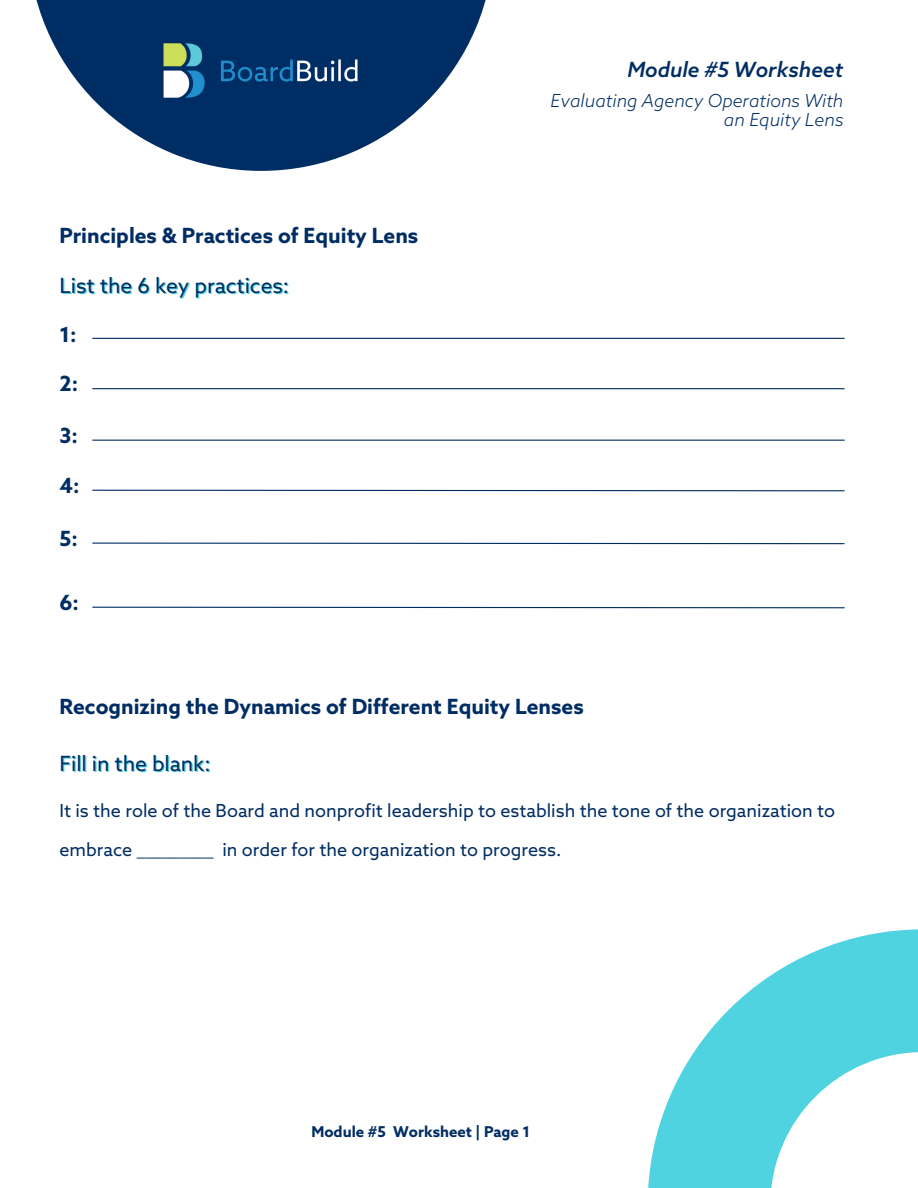
<style>
.page{position:relative;width:918px;height:1188px;background:#fff}
.page>*{position:absolute;margin:0;border:0;box-sizing:border-box;transform-origin:0 0}
.t1{font:700 21px "Azo Sans";color:#002d63}
.t2{font:21px "Azo Sans";color:#002d63}
.t3{font:italic 500 21px "Azo Sans";color:#002d63}
.t4{font:18px/39.3px "Azo Sans";color:#002d63}
.t5{font:italic 300 18px "Azo Sans";color:#002d63}
.t6{font:700 15px "Azo Sans";color:#002d63}
</style>
<div class="page">
<svg style="left:648px;top:930px;width:270px;height:258px;fill:#4fd3e1"></svg>
<svg style="left:36px;top:0;width:450px;height:171px;fill:#002d63"></svg>
<img style="left:150px;top:30px;width:221px;height:80px">
<hr style="left:93px;top:338px;width:751px;height:1px;background:#002d63">
<hr style="left:93px;top:388px;width:751px;height:1px;background:#002d63">
<hr style="left:93px;top:440px;width:751px;height:1px;background:#002d63">
<svg style="left:92px;top:489px;width:753px;height:3px"></svg>
<svg style="left:92px;top:542px;width:753px;height:3px"></svg>
<svg style="left:92px;top:606px;width:753px;height:3px"></svg>
<p class="t1" style="left:59px;top:225px;width:360px">Principles &amp; Practices of Equity Lens</p>
<p class="t2" style="left:59px;top:275px;width:231px">List the 6 key practices:</p>
<p class="t1" style="left:59px;top:324px;width:19px">1:</p>
<p class="t1" style="left:59px;top:373px;width:20px">2:</p>
<p class="t1" style="left:59px;top:424px;width:20px">3:</p>
<p class="t1" style="left:59px;top:474px;width:22px">4:</p>
<p class="t1" style="left:59px;top:527px;width:20px">5:</p>
<p class="t1" style="left:59px;top:591px;width:21px">6:</p>
<p class="t3" style="left:627px;top:59px;width:217px">Module #5 Worksheet</p>
<p class="t5" style="left:551px;top:91px;width:294px">Evaluating Agency Operations With</p>
<p class="t5" style="left:724px;top:110px;width:121px">an Equity Lens</p>
<p class="t1" style="left:59px;top:696px;width:526px">Recognizing the Dynamics of Different Equity Lenses</p>
<p class="t2" style="left:59px;top:753px;width:153px">Fill in the blank:</p>
<p class="t4" style="left:59px;top:792px;width:777px">It is the role of the Board and nonprofit leadership to establish the tone of the organization to embrace _________ in order for the organization to progress.</p>
<p class="t6" style="left:311px;top:1124px;width:220px">Module #5 Worksheet | Page 1</p>
</div>
